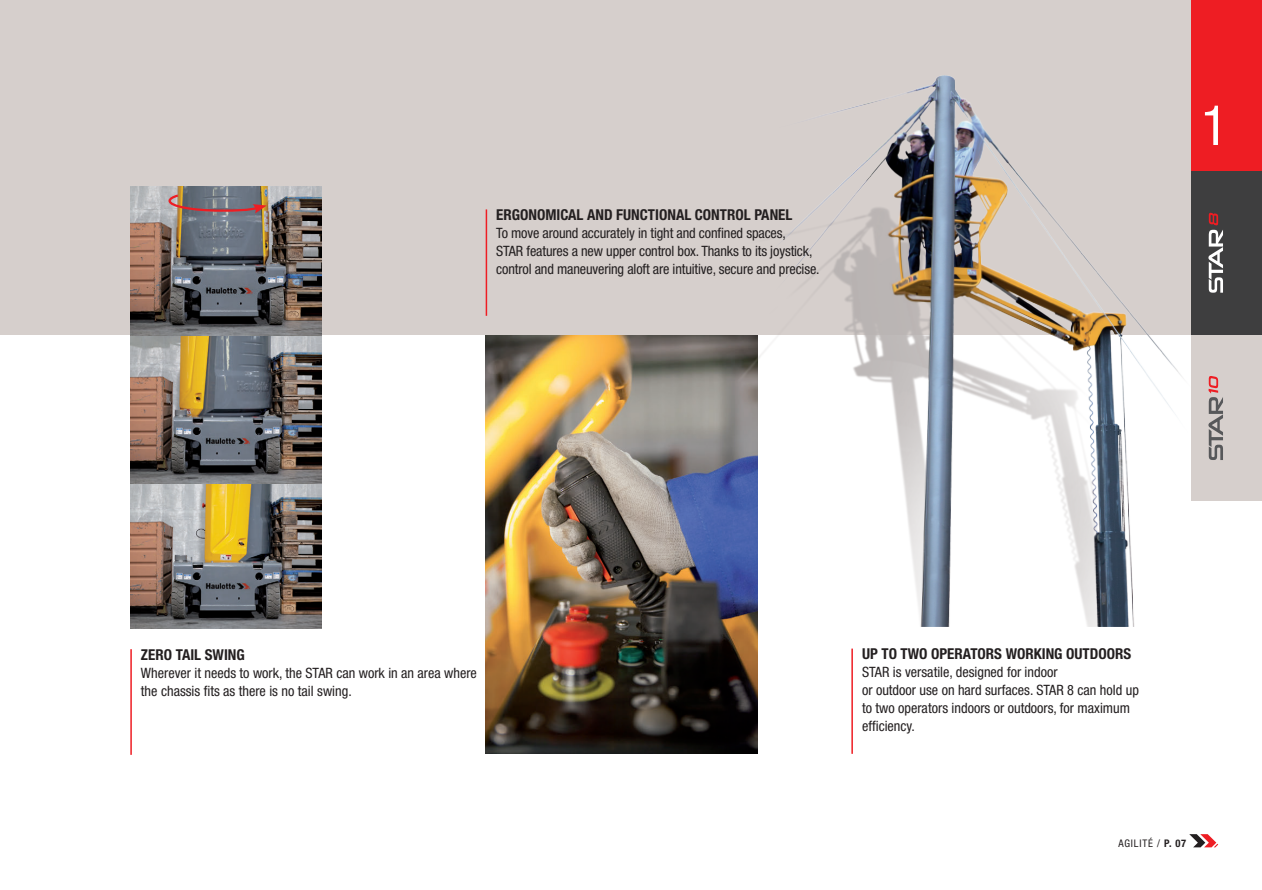
<style>
.page{position:relative;width:1262px;height:890px;background:#fff}
.page>*{position:absolute;margin:0;border:0;box-sizing:border-box;transform-origin:0 0}
.t1{font:condensed 55.5px "Helvetica Neue LT Std";color:#fff}
.t2{font:700 condensed 15px "Helvetica Neue LT Std";color:#231f20}
.t3{font:condensed 14.25px/18px "Helvetica Neue LT Std";color:#231f20}
.t4{font:condensed 10.5px "Helvetica Neue LT Std";letter-spacing:.08em;color:#231f20}
.s1{font-weight:700}
</style>
<div class="page">
<svg style="left:1189px;top:834px;width:29px;height:13px"></svg>
<div style="left:0;top:0;width:1262px;height:335px;background:#d6cfcc"></div>
<div style="left:1191px;top:335px;width:71px;height:166px;background:#d6cfcc"></div>
<div style="left:1191px;top:158px;width:71px;height:177px;background:#3e3e3f"></div>
<div style="left:1191px;top:0;width:71px;height:170px;background:#ee1d23"></div>
<svg style="left:1214px;top:376px;width:9px;height:84px"></svg>
<svg style="left:1214px;top:213px;width:9px;height:79px"></svg>
<img style="left:486px;top:335px;width:272px;height:418px">
<img style="left:130px;top:186px;width:192px;height:442px">
<hr style="left:130px;top:649px;width:2px;height:105px;background:#ee1d23">
<hr style="left:486px;top:209px;width:1px;height:107px;background:#ee1d23">
<hr style="left:851px;top:648px;width:2px;height:105px;background:#ee1d23">
<svg style="left:167px;top:193px;width:100px;height:20px;background:#8c7272"></svg>
<img style="left:725px;top:75px;width:489px;height:552px">
<p class="t2" style="left:496px;top:206px;width:298px">ERGONOMICAL AND FUNCTIONAL CONTROL PANEL</p>
<p class="t3" style="left:496px;top:224px;width:325px">To move around accurately in tight and confined spaces,<br>STAR features a new upper control box. Thanks to its joystick, control and maneuvering aloft are intuitive, secure and precise.</p>
<h1 class="t1" style="left:1201px;top:93px;width:28px">1</h1>
<p class="t2" style="left:141px;top:645px;width:105px">ZERO TAIL SWING</p>
<p class="t3" style="left:141px;top:663px;width:337px">Wherever it needs to work, the STAR can work in an area where the chassis fits as there is no tail swing.</p>
<p class="t2" style="left:862px;top:644px;width:271px">UP TO TWO OPERATORS WORKING OUTDOORS</p>
<p class="t3" style="left:862px;top:663px;width:278px">STAR is versatile, designed for indoor<br>or outdoor use on hard surfaces. STAR 8 can hold up to two operators indoors or outdoors, for maximum efficiency.</p>
<p class="t4" style="left:1118px;top:837px;width:69px">AGILITÉ / <span class="s1">P. 07</span></p>
</div>
